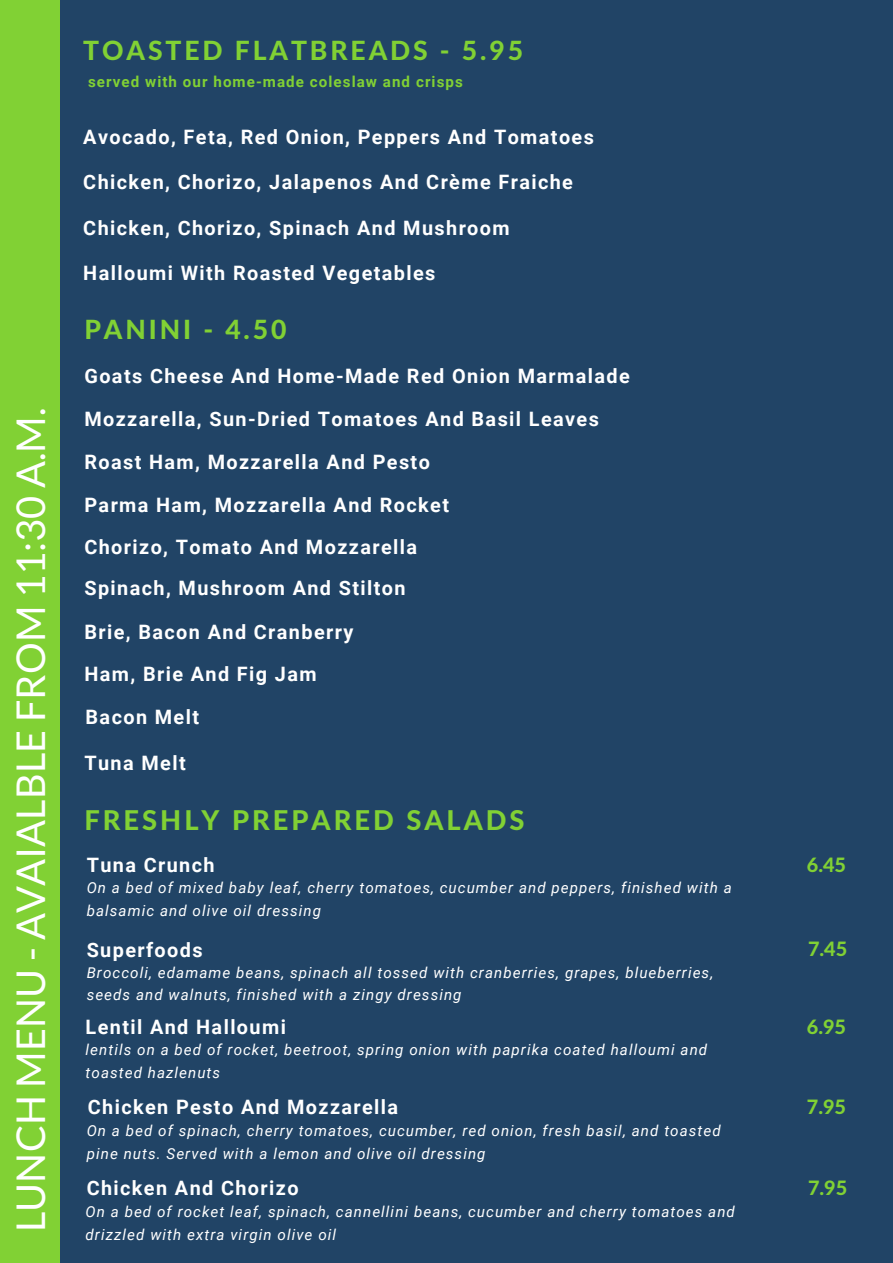
<style>
.page{position:relative;width:893px;height:1263px;background:#214466}
.page>*{position:absolute;margin:0;border:0;box-sizing:border-box;transform-origin:0 0}
.t1{font:39.75px "Lato";color:#fff}
.t2{font:800 27.3px "Lato Latin";letter-spacing:.11em;color:#81d134}
.t3{font:800 26.55px "Lato Latin";letter-spacing:.11em;color:#81d134}
.t4{font:700 19.8px "Roboto";letter-spacing:.07em;color:#fff}
.t5{font:800 19.8px "Lato Latin";color:#81d134}
.t6{font:italic 15.15px/22.5px "Roboto";letter-spacing:.07em;color:#fff}
.t7{font:700 15.15px "Roboto";letter-spacing:.07em;color:#81d134}
</style>
<div class="page">
<div style="left:0;top:0;width:60px;height:1263px;background:#81d134"></div>
<h1 class="t1" style="left:6px;top:1232px;width:825px;rotate:-90deg">LUNCH MENU - AVAIALBLE FROM 11:30 A.M.</h1>
<h3 class="t3" style="left:83px;top:33px;width:441px">TOASTED FLATBREADS - 5.95</h3>
<p class="t7" style="left:88px;top:73px;width:376px">served with our home-made coleslaw and crisps</p>
<h3 class="t4" style="left:83px;top:125px;width:512px">Avocado, Feta, Red Onion, Peppers And Tomatoes</h3>
<h3 class="t4" style="left:83px;top:170px;width:491px">Chicken, Chorizo, Jalapenos And Crème Fraiche</h3>
<h3 class="t4" style="left:83px;top:216px;width:428px">Chicken, Chorizo, Spinach And Mushroom</h3>
<h3 class="t4" style="left:83px;top:261px;width:354px">Halloumi With Roasted Vegetables</h3>
<h3 class="t3" style="left:84px;top:313px;width:204px">PANINI - 4.50</h3>
<h3 class="t4" style="left:84px;top:365px;width:547px">Goats Cheese And Home-Made Red Onion Marmalade</h3>
<h3 class="t4" style="left:84px;top:408px;width:516px">Mozzarella, Sun-Dried Tomatoes And Basil Leaves</h3>
<h3 class="t4" style="left:84px;top:451px;width:347px">Roast Ham, Mozzarella And Pesto</h3>
<h3 class="t4" style="left:84px;top:493px;width:366px">Parma Ham, Mozzarella And Rocket</h3>
<h3 class="t4" style="left:84px;top:535px;width:334px">Chorizo, Tomato And Mozzarella</h3>
<h3 class="t4" style="left:84px;top:577px;width:323px">Spinach, Mushroom And Stilton</h3>
<h3 class="t4" style="left:84px;top:621px;width:270px">Brie, Bacon And Cranberry</h3>
<h3 class="t4" style="left:84px;top:662px;width:234px">Ham, Brie And Fig Jam</h3>
<h3 class="t4" style="left:86px;top:705px;width:115px">Bacon Melt</h3>
<h3 class="t4" style="left:84px;top:751px;width:103px">Tuna Melt</h3>
<h2 class="t2" style="left:84px;top:803px;width:442px">FRESHLY PREPARED SALADS</h2>
<h3 class="t4" style="left:87px;top:854px;width:129px">Tuna Crunch</h3>
<p class="t6" style="left:87px;top:877px;width:647px">On a bed of mixed baby leaf, cherry tomatoes, cucumber and peppers, finished with a balsamic and olive oil dressing</p>
<h3 class="t4" style="left:87px;top:938px;width:117px">Superfoods</h3>
<p class="t6" style="left:87px;top:961px;width:628px">Broccoli, edamame beans, spinach all tossed with cranberries, grapes, blueberries, seeds and walnuts, finished with a zingy dressing</p>
<h3 class="t4" style="left:86px;top:1016px;width:202px">Lentil And Halloumi</h3>
<p class="t6" style="left:86px;top:1039px;width:623px">lentils on a bed of rocket, beetroot, spring onion with paprika coated halloumi and toasted hazlenuts</p>
<h3 class="t4" style="left:88px;top:1096px;width:312px">Chicken Pesto And Mozzarella</h3>
<p class="t6" style="left:87px;top:1120px;width:636px">On a bed of spinach, cherry tomatoes, cucumber, red onion, fresh basil, and toasted pine nuts. Served with a lemon and olive oil dressing</p>
<h3 class="t4" style="left:87px;top:1177px;width:213px">Chicken And Chorizo</h3>
<p class="t6" style="left:86px;top:1201px;width:651px">On a bed of rocket leaf, spinach, cannellini beans, cucumber and cherry tomatoes and drizzled with extra virgin olive oil</p>
<h3 class="t5" style="left:807px;top:852px;width:41px">6.45</h3>
<h3 class="t5" style="left:808px;top:936px;width:41px">7.45</h3>
<h3 class="t5" style="left:807px;top:1014px;width:41px">6.95</h3>
<h3 class="t5" style="left:807px;top:1094px;width:41px">7.95</h3>
<h3 class="t5" style="left:808px;top:1175px;width:41px">7.95</h3>
</div>
